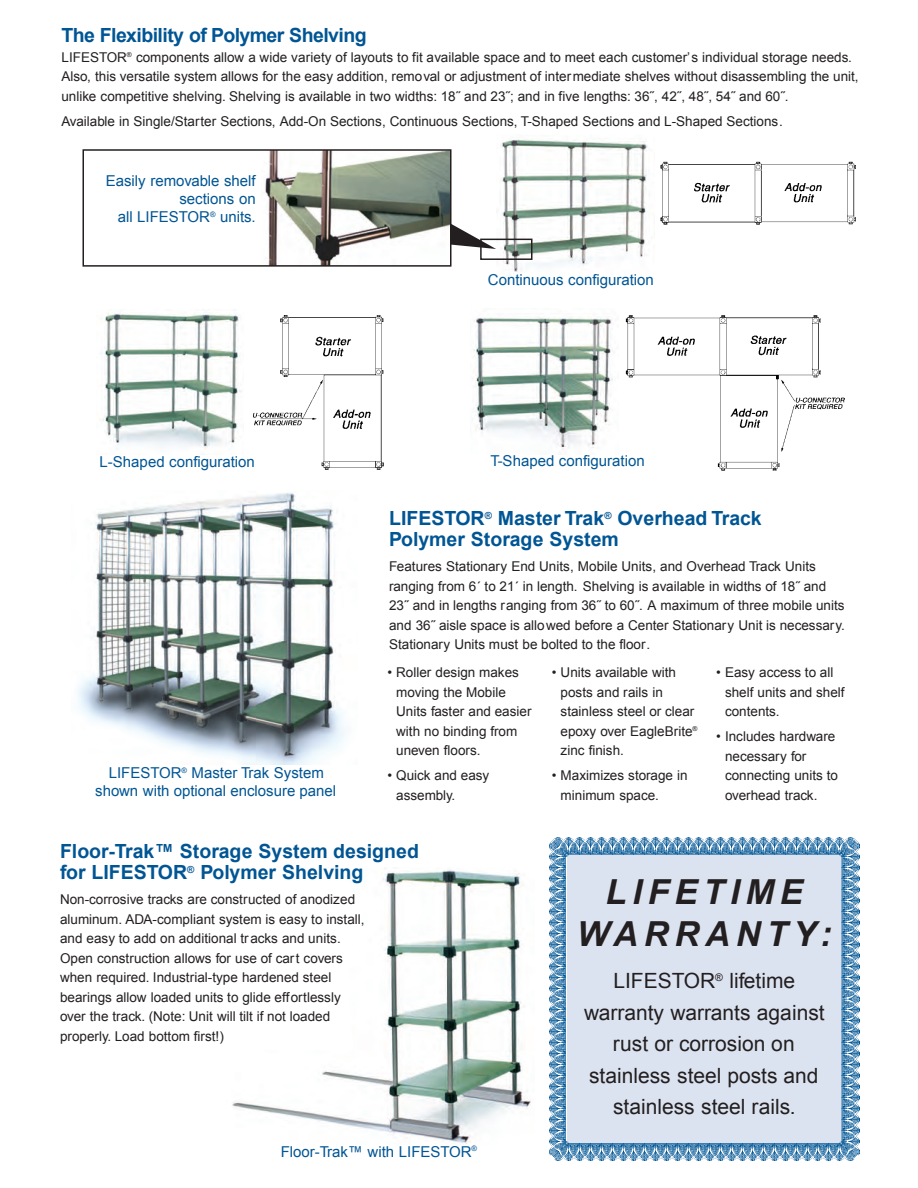
<style>
.page{position:relative;width:918px;height:1188px;background:#fff}
.page>*{position:absolute;margin:0;border:0;box-sizing:border-box;transform-origin:0 0}
.t1{font:italic 700 34.5px/41.4px "Arial";letter-spacing:.165em;color:#231f20;text-align:center}
.t2{font:21px/31.5px "Arial";color:#231f20;text-align:center}
.t3{font:700 19.5px/21px "Arial";color:#005594}
.t4{font:700 19.5px "Arial";letter-spacing:-.03em;color:#005594}
.t5{font:15px/18px "Arial";color:#005594;text-align:center}
.t6{font:13.5px/19.5px "Arial";color:#231f20}
</style>
<div class="page">
<img style="left:77px;top:493px;width:269px;height:272px">
<div style="left:567px;top:855px;width:275px;height:288px;background:#dce3f0"></div>
<img style="left:549px;top:837px;width:20px;height:20px">
<img style="left:569px;top:837px;width:271px;height:18px">
<img style="left:840px;top:837px;width:20px;height:20px">
<img style="left:842px;top:857px;width:18px;height:284px">
<img style="left:840px;top:1141px;width:20px;height:20px">
<img style="left:569px;top:1143px;width:271px;height:18px">
<img style="left:549px;top:1141px;width:20px;height:20px">
<img style="left:549px;top:857px;width:17px;height:284px">
<img style="left:474px;top:316px;width:140px;height:134px">
<img style="left:497px;top:138px;width:151px;height:134px">
<img style="left:101px;top:312px;width:141px;height:136px">
<img style="left:625px;top:315px;width:220px;height:156px">
<img style="left:253px;top:315px;width:131px;height:155px">
<img style="left:660px;top:161px;width:196px;height:64px">
<img style="left:232px;top:868px;width:299px;height:276px">
<div style="left:480px;top:239px;width:52px;height:21px;border:2px solid #231f20"></div>
<svg style="left:452px;top:224px;width:44px;height:25px"></svg>
<img style="left:265px;top:152px;width:184px;height:112px">
<div style="left:82px;top:149px;width:370px;height:118px;border:2px solid #231f20"></div>
<h3 class="t4" style="left:62px;top:23px;width:307px">The Flexibility of Polymer Shelving</h3>
<p class="t6" style="left:61px;top:48px;width:799px">LIFESTOR<sup>®</sup> components allow a wide variety of layouts to fit available space and to meet each customer’s individual storage needs.<br>Also, this versatile system allows for the easy addition, removal or adjustment of intermediate shelves without disassembling the unit, unlike competitive shelving. Shelving is available in two widths: 18˝ and 23˝; and in five lengths: 36˝, 42˝, 48˝, 54˝ and 60˝.</p>
<p class="t6" style="left:61px;top:112px;width:723px">Available in Single/Starter Sections, Add-On Sections, Continuous Sections, T-Shaped Sections and L-Shaped Sections.</p>
<p class="t5" style="left:106px;top:172px;width:151px;text-align:right">Easily removable shelf sections on<br>all LIFESTOR<sup>®</sup> units.</p>
<p class="t5" style="left:488px;top:271px;width:168px">Continuous configuration</p>
<p class="t5" style="left:100px;top:453px;width:157px">L-Shaped configuration</p>
<p class="t5" style="left:95px;top:764px;width:243px">LIFESTOR<sup>®</sup> Master Trak System shown with optional enclosure panel</p>
<p class="t5" style="left:491px;top:451px;width:156px">T-Shaped configuration</p>
<h3 class="t3" style="left:389px;top:509px;width:374px">LIFESTOR<sup>®</sup> Master Trak<sup>®</sup> Overhead Track<br>Polymer Storage System</h3>
<p class="t6" style="left:389px;top:557px;width:457px">Features Stationary End Units, Mobile Units, and Overhead Track Units ranging from 6´ to 21´ in length. Shelving is available in widths of 18˝ and 23˝ and in lengths ranging from 36˝ to 60˝. A maximum of three mobile units and 36˝ aisle space is allowed before a Center Stationary Unit is necessary.<br>Stationary Units must be bolted to the floor.</p>
<p class="t6" style="left:396px;top:663px;width:137px;text-indent:-9px">• Roller design makes moving the Mobile<br>Units faster and easier with no binding from uneven floors.</p>
<p class="t6" style="left:396px;top:766px;width:95px;text-indent:-9px">• Quick and easy assembly.</p>
<p class="t6" style="left:561px;top:663px;width:139px;text-indent:-9px">• Units available with posts and rails in stainless steel or clear epoxy over EagleBrite<sup>® </sup>zinc finish.</p>
<p class="t6" style="left:561px;top:766px;width:129px;text-indent:-9px">• Maximizes storage in minimum space.</p>
<p class="t6" style="left:725px;top:663px;width:121px;text-indent:-9px">• Easy access to all shelf units and shelf contents.</p>
<p class="t6" style="left:725px;top:727px;width:114px;text-indent:-9px">• Includes hardware necessary for connecting units to overhead track.</p>
<h3 class="t3" style="left:60px;top:842px;width:360px">Floor-Trak™ Storage System designed for LIFESTOR<sup>®</sup> Polymer Shelving</h3>
<p class="t6" style="left:60px;top:890px;width:306px">Non-corrosive tracks are constructed of anodized aluminum. ADA-compliant system is easy to install, and easy to add on additional tracks and units.<br>Open construction allows for use of cart covers when required. Industrial-type hardened steel bearings allow loaded units to glide effortlessly over the track. (Note: Unit will tilt if not loaded properly. Load bottom first!)</p>
<p class="t5" style="left:281px;top:1142px;width:198px">Floor-Trak™ with LIFESTOR<sup>®</sup></p>
<h1 class="t1" style="left:577px;top:873px;width:256px">LIFETIME<br>WARRANTY:</h1>
<h2 class="t2" style="left:584px;top:965px;width:242px">LIFESTOR<sup>®</sup> lifetime warranty warrants against rust or corrosion on stainless steel posts and stainless steel rails.</h2>
</div>
